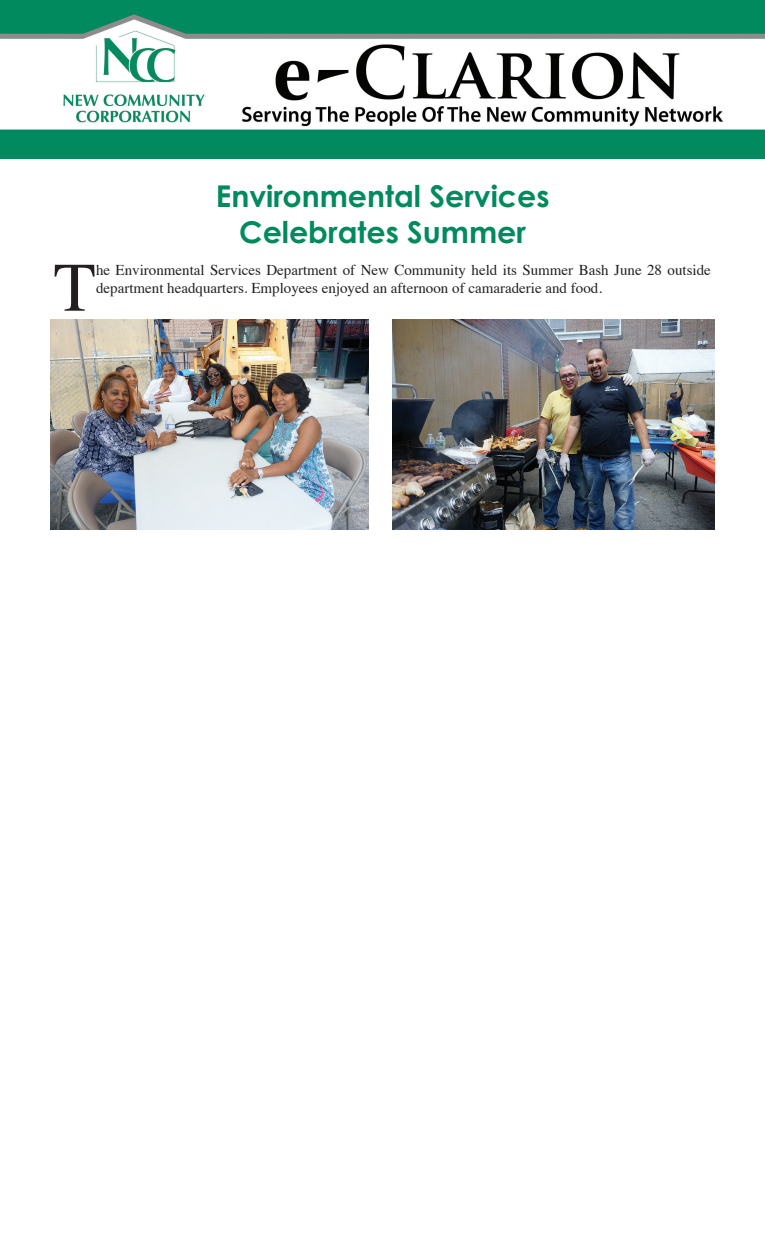
<style>
.page{position:relative;width:765px;height:1260px;background:#fff}
.page>*{position:absolute;margin:0;border:0;box-sizing:border-box;transform-origin:0 0}
.Headers{font:69.38px "Times";color:#231f20}
.Headers-2{font:700 30px "Century Gothic Pro";color:#008a5e}
.Headers-3{font:15px/18px "Times";color:#231f20}
</style>
<div class="page">
<img style="left:0;top:0;width:765px;height:158px">
<img style="left:51px;top:320px;width:317px;height:209px">
<img style="left:392px;top:320px;width:322px;height:209px">
<p class="Headers-2" style="left:216px;top:177px;width:335px">Environmental Services</p>
<p class="Headers-2" style="left:239px;top:213px;width:288px">Celebrates Summer</p>
<p class="Headers" style="left:54px;top:223px;width:44px">T</p>
<p class="Headers-3" style="left:96px;top:259px;width:616px">he Environmental Services Department of New Community held its Summer Bash June 28 outside department headquarters. Employees enjoyed an afternoon of camaraderie and food.</p>
</div>
